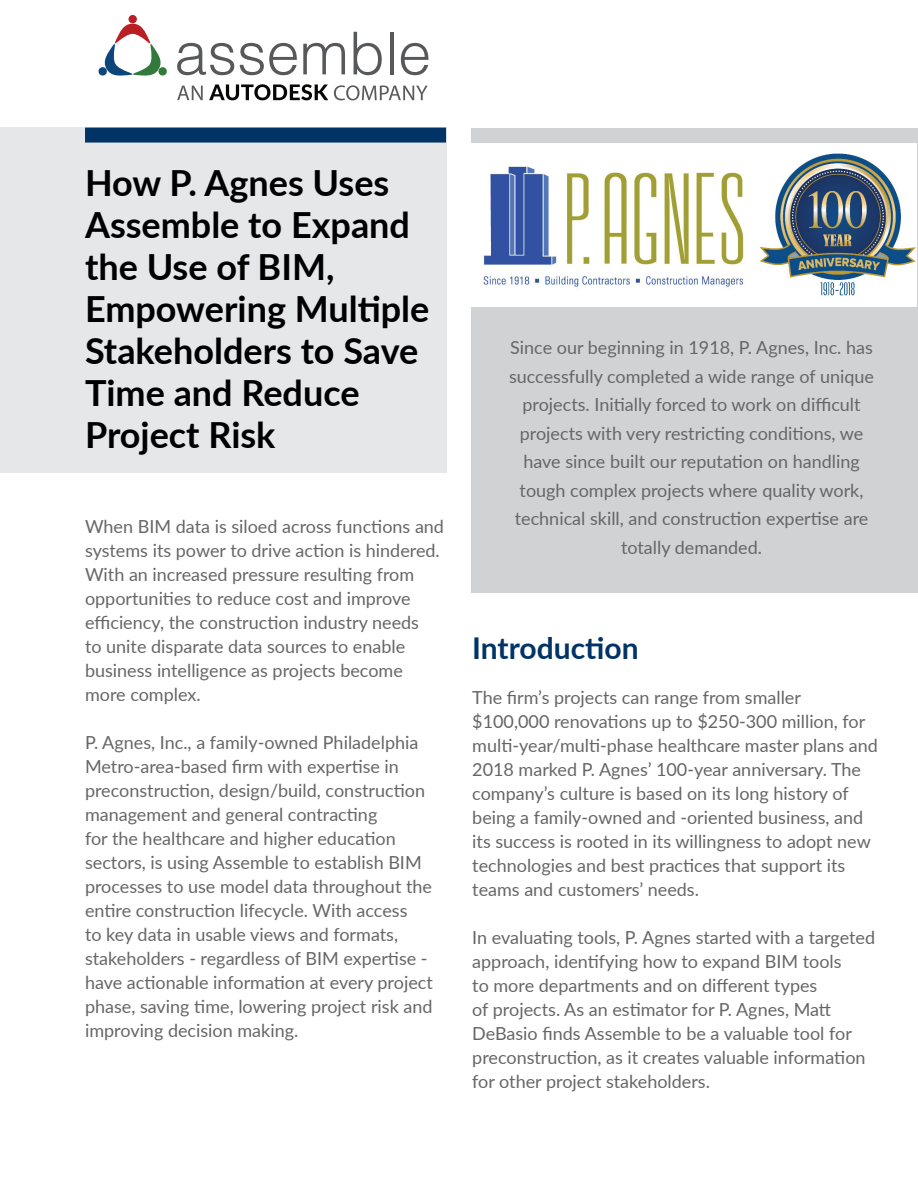
<style>
.page{position:relative;width:918px;height:1188px;background:#fff}
.page>*{position:absolute;margin:0;border:0;box-sizing:border-box;transform-origin:0 0}
.Heading_2{font:700 36px/42px "Lato";color:#000}
.Body_Text{font:700 30px "Lato";color:#036}
.Subtitle{font:18px/24px "Lato";color:#666}
.Body_Text-2{font:18px/24px "Lato";color:#666}
</style>
<div class="page">
<div style="left:472px;top:128px;width:446px;height:464px;background:#d1d2d4"></div>
<div style="left:0;top:128px;width:446px;height:345px;background:#e6e7e9"></div>
<div style="left:85px;top:128px;width:361px;height:15px;background:#036"></div>
<svg style="left:177px;top:86px;width:26px;height:14px"></svg>
<svg style="left:209px;top:84px;width:119px;height:16px"></svg>
<svg style="left:334px;top:85px;width:94px;height:15px"></svg>
<svg style="left:177px;top:43px;width:57px;height:32px"></svg>
<svg style="left:240px;top:43px;width:57px;height:32px"></svg>
<svg style="left:303px;top:43px;width:42px;height:31px"></svg>
<svg style="left:354px;top:32px;width:28px;height:43px"></svg>
<hr style="left:390px;top:32px;width:3px;height:42px;background:#57585a">
<svg style="left:401px;top:43px;width:28px;height:32px"></svg>
<svg style="left:98px;top:24px;width:69px;height:52px"></svg>
<div style="left:129px;top:15px;width:8px;height:8px;background:#ba1f24;border-radius:50%"></div>
<img style="left:472px;top:144px;width:444px;height:162px">
<p class="Heading_2" style="left:85px;top:160px;width:346px">How P. Agnes Uses<br>Assemble to Expand the Use of BIM,<br>Empowering Multiple<br>Stakeholders to Save<br>Time and Reduce<br>Project Risk</p>
<p class="Subtitle" style="left:85px;top:514px;width:361px">When BIM data is siloed across functions and systems its power to drive action is hindered.<br>With an increased pressure resulting from opportunities to reduce cost and improve efficiency, the construction industry needs<br>to unite disparate data sources to enable business intelligence as projects become more complex.</p>
<p class="Subtitle" style="left:85px;top:730px;width:349px">P. Agnes, Inc., a family-owned Philadelphia Metro-area-based firm with expertise in preconstruction, design/build, construction management and general contracting<br>for the healthcare and higher education sectors, is using Assemble to establish BIM processes to use model data throughout the entire construction lifecycle. With access<br>to key data in usable views and formats, stakeholders - regardless of BIM expertise - have actionable information at every project phase, saving time, lowering project risk and improving decision making.</p>
<p class="Subtitle" style="left:509px;top:333px;width:367px;line-height:28.5px;text-align:center">Since our beginning in 1918, P. Agnes, Inc. has successfully completed a wide range of unique projects. Initially forced to work on difficult projects with very restricting conditions, we have since built our reputation on handling tough complex projects where quality work, technical skill, and construction expertise are totally demanded.</p>
<p class="Body_Text" style="left:472px;top:626px;width:168px">Introduction</p>
<p class="Body_Text-2" style="left:472px;top:684px;width:407px">The firm’s projects can range from smaller $100,000 renovations up to $250-300 million, for multi-year/multi-phase healthcare master plans and 2018 marked P. Agnes’ 100-year anniversary. The company’s culture is based on its long history of being a family-owned and -oriented business, and its success is rooted in its willingness to adopt new technologies and best practices that support its teams and customers’ needs.</p>
<p class="Body_Text-2" style="left:472px;top:924px;width:404px">In evaluating tools, P. Agnes started with a targeted approach, identifying how to expand BIM tools<br>to more departments and on different types<br>of projects. As an estimator for P. Agnes, Matt DeBasio finds Assemble to be a valuable tool for preconstruction, as it creates valuable information for other project stakeholders.</p>
</div>
